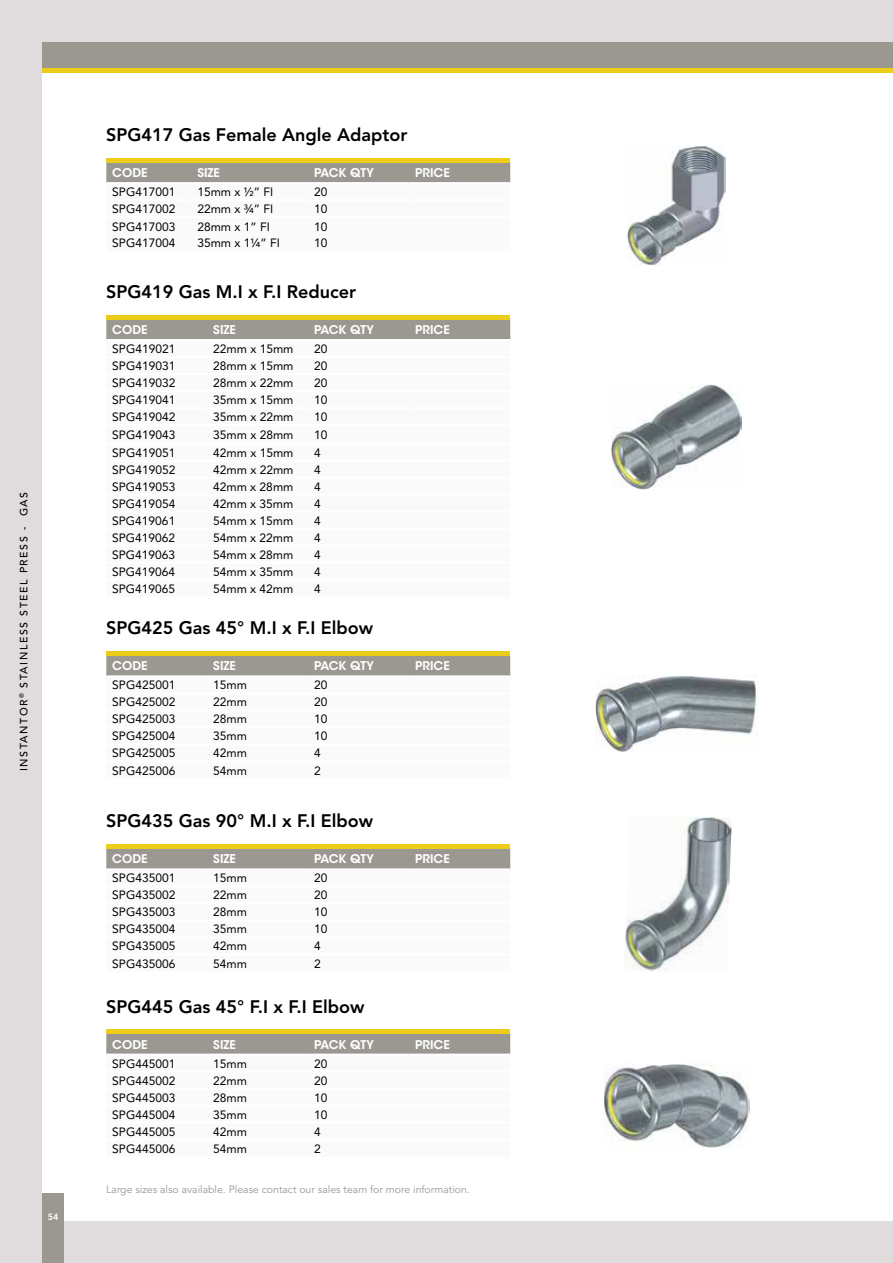
<style>
.page{position:relative;width:893px;height:1263px;background:#e0dcde}
.page>*{position:absolute;margin:0;border:0;box-sizing:border-box;transform-origin:0 0}
.t1{font:800 18px "Avenir LT Std";color:#000}
.t2{font:12px "Avenir LT Std";color:#000}
.t3{font:600 12px "ITC Avant Garde Std";color:#fff}
.t4{font:10.5px "Avenir LT Std";color:#9b9892}
.t5{font:500 10.5px "Avenir LT Std";letter-spacing:.15em;color:#000}
.t6{font:800 9px "Avenir LT Std";color:#fff}
.s1{font-weight:500}
</style>
<div class="page">
<div style="left:43px;top:43px;width:850px;height:1177px;background:#fff"></div>
<div style="left:43px;top:1193px;width:21px;height:70px;background:#9b9892"></div>
<div style="left:43px;top:43px;width:850px;height:25px;background:#9b9892"></div>
<hr style="left:43px;top:68px;width:850px;height:4px;background:#eccd19">
<img style="left:611px;top:385px;width:131px;height:105px">
<img style="left:596px;top:675px;width:162px;height:77px">
<div style="left:106px;top:320px;width:404px;height:19px;background:#9b9892"></div>
<div style="left:106px;top:315px;width:404px;height:5px;background:#eccd19"></div>
<div style="left:106px;top:655px;width:404px;height:20px;background:#9b9892"></div>
<hr style="left:106px;top:651px;width:404px;height:4px;background:#eccd19">
<div style="left:106px;top:849px;width:404px;height:19px;background:#9b9892"></div>
<div style="left:106px;top:844px;width:404px;height:5px;background:#eccd19"></div>
<div style="left:106px;top:1034px;width:404px;height:19px;background:#9b9892"></div>
<div style="left:106px;top:1029px;width:404px;height:5px;background:#eccd19"></div>
<img style="left:624px;top:817px;width:108px;height:154px">
<img style="left:604px;top:1064px;width:146px;height:83px">
<div style="left:106px;top:162px;width:404px;height:20px;background:#9b9892"></div>
<hr style="left:106px;top:158px;width:404px;height:4px;background:#eccd19">
<img style="left:628px;top:146px;width:97px;height:119px">
<p class="t5" style="left:18px;top:771px;width:281px;rotate:-90deg">INSTANTOR<sup>®</sup> STAINLESS STEEL PRESS - GAS</p>
<p class="t6" style="left:48px;top:1212px;width:12px">54</p>
<h1 class="t1" style="left:106px;top:124px;width:303px">SPG417 Gas Female Angle Adaptor</h1>
<p class="t3" style="left:112px;top:165px;width:37px">CODE</p>
<p class="t3" style="left:197px;top:165px;width:24px">SIZE</p>
<p class="t3" style="left:314px;top:165px;width:61px">PACK QTY</p>
<p class="t3" style="left:415px;top:165px;width:36px">PRICE</p>
<p class="t2" style="left:112px;top:185px;width:65px">SPG417001</p>
<p class="t2" style="left:197px;top:185px;width:77px">15mm x 1/2” FI</p>
<p class="t2" style="left:314px;top:185px;width:15px">20</p>
<p class="t2" style="left:112px;top:202px;width:65px">SPG417002</p>
<p class="t2" style="left:197px;top:202px;width:77px">22mm x 3/4” FI</p>
<p class="t2" style="left:314px;top:202px;width:15px">10</p>
<p class="t2" style="left:112px;top:220px;width:65px">SPG417003</p>
<p class="t2" style="left:197px;top:220px;width:74px">28mm x 1” FI</p>
<p class="t2" style="left:314px;top:220px;width:15px">10</p>
<p class="t2" style="left:112px;top:236px;width:65px">SPG417004</p>
<p class="t2" style="left:197px;top:236px;width:84px">35mm x 11/4” FI</p>
<p class="t2" style="left:314px;top:236px;width:15px">10</p>
<h1 class="t1" style="left:106px;top:281px;width:251px">SPG419 Gas M.I x F.I Reducer</h1>
<p class="t3" style="left:112px;top:322px;width:37px">CODE</p>
<p class="t3" style="left:213px;top:322px;width:24px">SIZE</p>
<p class="t3" style="left:314px;top:322px;width:61px">PACK QTY</p>
<p class="t3" style="left:415px;top:322px;width:36px">PRICE</p>
<p class="t2" style="left:112px;top:342px;width:65px">SPG419021</p>
<p class="t2" style="left:213px;top:342px;width:82px">22mm x 15mm</p>
<p class="t2" style="left:314px;top:342px;width:15px">20</p>
<p class="t2" style="left:112px;top:359px;width:65px">SPG419031</p>
<p class="t2" style="left:213px;top:359px;width:82px">28mm x 15mm</p>
<p class="t2" style="left:314px;top:359px;width:15px">20</p>
<p class="t2" style="left:112px;top:376px;width:65px">SPG419032</p>
<p class="t2" style="left:213px;top:376px;width:82px">28mm x 22mm</p>
<p class="t2" style="left:314px;top:376px;width:15px">20</p>
<p class="t2" style="left:112px;top:393px;width:65px">SPG419041</p>
<p class="t2" style="left:213px;top:393px;width:82px">35mm x 15mm</p>
<p class="t2" style="left:314px;top:393px;width:15px">10</p>
<p class="t2" style="left:112px;top:410px;width:65px">SPG419042</p>
<p class="t2" style="left:213px;top:410px;width:82px">35mm x 22mm</p>
<p class="t2" style="left:314px;top:410px;width:15px">10</p>
<p class="t2" style="left:112px;top:428px;width:65px">SPG419043</p>
<p class="t2" style="left:213px;top:428px;width:82px">35mm x 28mm</p>
<p class="t2" style="left:314px;top:428px;width:15px">10</p>
<p class="t2" style="left:112px;top:445px;width:65px">SPG419051</p>
<p class="t2" style="left:213px;top:445px;width:82px">42mm x 15mm</p>
<p class="t2" style="left:314px;top:445px;width:8px">4</p>
<p class="t2" style="left:112px;top:463px;width:65px">SPG419052</p>
<p class="t2" style="left:213px;top:463px;width:82px">42mm x 22mm</p>
<p class="t2" style="left:314px;top:463px;width:8px">4</p>
<p class="t2" style="left:112px;top:480px;width:65px">SPG419053</p>
<p class="t2" style="left:213px;top:480px;width:82px">42mm x 28mm</p>
<p class="t2" style="left:314px;top:480px;width:8px">4</p>
<p class="t2" style="left:112px;top:497px;width:65px">SPG419054</p>
<p class="t2" style="left:213px;top:497px;width:82px">42mm x 35mm</p>
<p class="t2" style="left:314px;top:497px;width:8px">4</p>
<p class="t2" style="left:112px;top:514px;width:65px">SPG419061</p>
<p class="t2" style="left:213px;top:514px;width:82px">54mm x 15mm</p>
<p class="t2" style="left:314px;top:514px;width:8px">4</p>
<p class="t2" style="left:112px;top:531px;width:65px">SPG419062</p>
<p class="t2" style="left:213px;top:531px;width:82px">54mm x 22mm</p>
<p class="t2" style="left:314px;top:531px;width:8px">4</p>
<p class="t2" style="left:112px;top:548px;width:65px">SPG419063</p>
<p class="t2" style="left:213px;top:548px;width:82px">54mm x 28mm</p>
<p class="t2" style="left:314px;top:548px;width:8px">4</p>
<p class="t2" style="left:112px;top:565px;width:65px">SPG419064</p>
<p class="t2" style="left:213px;top:565px;width:82px">54mm x 35mm</p>
<p class="t2" style="left:314px;top:565px;width:8px">4</p>
<p class="t2" style="left:112px;top:582px;width:65px">SPG419065</p>
<p class="t2" style="left:213px;top:582px;width:82px">54mm x 42mm</p>
<p class="t2" style="left:314px;top:582px;width:8px">4</p>
<h1 class="t1" style="left:106px;top:617px;width:268px">SPG425 Gas 45<span class="s1">°</span> M.I x F.I Elbow</h1>
<p class="t3" style="left:112px;top:658px;width:37px">CODE</p>
<p class="t3" style="left:213px;top:658px;width:24px">SIZE</p>
<p class="t3" style="left:314px;top:658px;width:61px">PACK QTY</p>
<p class="t3" style="left:415px;top:658px;width:36px">PRICE</p>
<p class="t2" style="left:112px;top:678px;width:65px">SPG425001</p>
<p class="t2" style="left:213px;top:678px;width:35px">15mm</p>
<p class="t2" style="left:314px;top:678px;width:15px">20</p>
<p class="t2" style="left:112px;top:695px;width:65px">SPG425002</p>
<p class="t2" style="left:213px;top:695px;width:35px">22mm</p>
<p class="t2" style="left:314px;top:695px;width:15px">20</p>
<p class="t2" style="left:112px;top:712px;width:65px">SPG425003</p>
<p class="t2" style="left:213px;top:712px;width:35px">28mm</p>
<p class="t2" style="left:314px;top:712px;width:15px">10</p>
<p class="t2" style="left:112px;top:729px;width:65px">SPG425004</p>
<p class="t2" style="left:213px;top:729px;width:35px">35mm</p>
<p class="t2" style="left:314px;top:729px;width:15px">10</p>
<p class="t2" style="left:112px;top:746px;width:65px">SPG425005</p>
<p class="t2" style="left:213px;top:746px;width:35px">42mm</p>
<p class="t2" style="left:314px;top:746px;width:8px">4</p>
<p class="t2" style="left:112px;top:764px;width:65px">SPG425006</p>
<p class="t2" style="left:213px;top:764px;width:35px">54mm</p>
<p class="t2" style="left:314px;top:764px;width:8px">2</p>
<h1 class="t1" style="left:106px;top:810px;width:268px">SPG435 Gas 90<span class="s1">°</span> M.I x F.I Elbow</h1>
<p class="t3" style="left:112px;top:851px;width:37px">CODE</p>
<p class="t3" style="left:213px;top:851px;width:24px">SIZE</p>
<p class="t3" style="left:314px;top:851px;width:61px">PACK QTY</p>
<p class="t3" style="left:415px;top:851px;width:36px">PRICE</p>
<p class="t2" style="left:112px;top:871px;width:65px">SPG435001</p>
<p class="t2" style="left:213px;top:871px;width:35px">15mm</p>
<p class="t2" style="left:314px;top:871px;width:15px">20</p>
<p class="t2" style="left:112px;top:888px;width:65px">SPG435002</p>
<p class="t2" style="left:213px;top:888px;width:35px">22mm</p>
<p class="t2" style="left:314px;top:888px;width:15px">20</p>
<p class="t2" style="left:112px;top:905px;width:65px">SPG435003</p>
<p class="t2" style="left:213px;top:905px;width:35px">28mm</p>
<p class="t2" style="left:314px;top:905px;width:15px">10</p>
<p class="t2" style="left:112px;top:922px;width:65px">SPG435004</p>
<p class="t2" style="left:213px;top:922px;width:35px">35mm</p>
<p class="t2" style="left:314px;top:922px;width:15px">10</p>
<p class="t2" style="left:112px;top:939px;width:65px">SPG435005</p>
<p class="t2" style="left:213px;top:939px;width:35px">42mm</p>
<p class="t2" style="left:314px;top:939px;width:8px">4</p>
<p class="t2" style="left:112px;top:957px;width:65px">SPG435006</p>
<p class="t2" style="left:213px;top:957px;width:35px">54mm</p>
<p class="t2" style="left:314px;top:957px;width:8px">2</p>
<h1 class="t1" style="left:106px;top:996px;width:260px">SPG445 Gas 45<span class="s1">°</span> F.I x F.I Elbow</h1>
<p class="t3" style="left:112px;top:1037px;width:37px">CODE</p>
<p class="t3" style="left:213px;top:1037px;width:24px">SIZE</p>
<p class="t3" style="left:314px;top:1037px;width:61px">PACK QTY</p>
<p class="t3" style="left:415px;top:1037px;width:36px">PRICE</p>
<p class="t2" style="left:112px;top:1056px;width:65px">SPG445001</p>
<p class="t2" style="left:213px;top:1056px;width:35px">15mm</p>
<p class="t2" style="left:314px;top:1056px;width:15px">20</p>
<p class="t2" style="left:112px;top:1073px;width:65px">SPG445002</p>
<p class="t2" style="left:213px;top:1073px;width:35px">22mm</p>
<p class="t2" style="left:314px;top:1073px;width:15px">20</p>
<p class="t2" style="left:112px;top:1090px;width:65px">SPG445003</p>
<p class="t2" style="left:213px;top:1090px;width:35px">28mm</p>
<p class="t2" style="left:314px;top:1090px;width:15px">10</p>
<p class="t2" style="left:112px;top:1107px;width:65px">SPG445004</p>
<p class="t2" style="left:213px;top:1107px;width:35px">35mm</p>
<p class="t2" style="left:314px;top:1107px;width:15px">10</p>
<p class="t2" style="left:112px;top:1124px;width:65px">SPG445005</p>
<p class="t2" style="left:213px;top:1124px;width:35px">42mm</p>
<p class="t2" style="left:314px;top:1124px;width:8px">4</p>
<p class="t2" style="left:112px;top:1142px;width:65px">SPG445006</p>
<p class="t2" style="left:213px;top:1142px;width:35px">54mm</p>
<p class="t2" style="left:314px;top:1142px;width:8px">2</p>
<p class="t4" style="left:106px;top:1183px;width:365px">Large sizes also available. Please contact our sales team for more information.</p>
</div>
